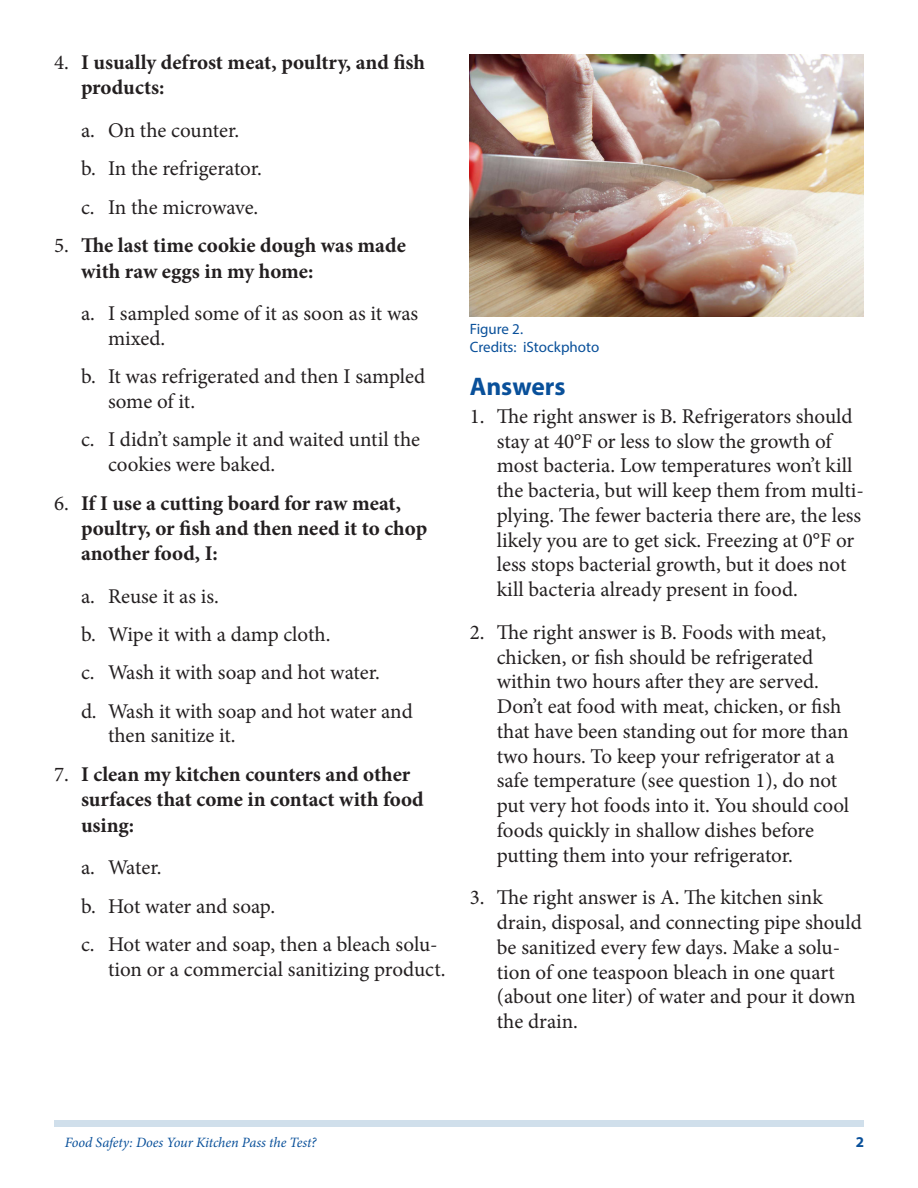
<style>
.page{position:relative;width:918px;height:1188px;background:#fff}
.page>*{position:absolute;margin:0;border:0;box-sizing:border-box;transform-origin:0 0}
.SectionHeading0{font:700 25.5px "Myriad Pro";color:#09509a}
.t1{font:21px/24.8px "Minion Pro";letter-spacing:-.005em;color:#231f20}
.t2{font:700 21px/25.2px "Minion Pro";color:#231f20}
.FigureCaption{font:15px/18px "Myriad Pro";color:#09509a}
.PageNumber{font:700 15px "Myriad Pro";color:#09509a}
.RunningTitleItalics{font:italic 14.25px "Minion Pro";letter-spacing:-.01em;color:#09509a}
.s1{font-weight:400}
</style>
<div class="page">
<div style="left:54px;top:1120px;width:810px;height:7px;background:#d0dfeb"></div>
<img style="left:470px;top:54px;width:394px;height:263px">
<p class="t2" style="left:81px;top:50px;width:346px;text-indent:-27px"><span class="s1">4.</span> I usually defrost meat, poultry, and fish products:</p>
<p class="t1" style="left:81px;top:118px;width:160px">a. On the counter.</p>
<p class="t1" style="left:81px;top:156px;width:183px">b. In the refrigerator.</p>
<p class="t1" style="left:81px;top:195px;width:179px">c. In the microwave.</p>
<p class="t2" style="left:81px;top:233px;width:326px;text-indent:-27px"><span class="s1">5.</span> The last time cookie dough was made with raw eggs in my home:</p>
<p class="t1" style="left:108px;top:301px;width:312px;text-indent:-27px">a. I sampled some of it as soon as it was mixed.</p>
<p class="t1" style="left:108px;top:364px;width:319px;text-indent:-27px">b. It was refrigerated and then I sampled some of it.</p>
<p class="t1" style="left:108px;top:427px;width:314px;text-indent:-27px">c. I didn’t sample it and waited until the cookies were baked.</p>
<p class="t2" style="left:81px;top:490px;width:348px;text-indent:-27px"><span class="s1">6.</span> If I use a cutting board for raw meat, poultry, or fish and then need it to chop another food, I:</p>
<p class="t1" style="left:81px;top:584px;width:139px">a. Reuse it as is.</p>
<p class="t1" style="left:81px;top:622px;width:251px">b. Wipe it with a damp cloth.</p>
<p class="t1" style="left:81px;top:660px;width:300px">c. Wash it with soap and hot water.</p>
<p class="t1" style="left:108px;top:699px;width:306px;text-indent:-27px">d. Wash it with soap and hot water and then sanitize it.</p>
<p class="t2" style="left:81px;top:762px;width:344px;text-indent:-27px"><span class="s1">7.</span> I clean my kitchen counters and other surfaces that come in contact with food using:</p>
<p class="t1" style="left:81px;top:855px;width:82px">a. Water.</p>
<p class="t1" style="left:81px;top:894px;width:196px">b. Hot water and soap.</p>
<p class="t1" style="left:108px;top:932px;width:339px;text-indent:-27px">c. Hot water and soap, then a bleach solu&shy;tion or a commercial sanitizing product.</p>
<p class="FigureCaption" style="left:470px;top:319px;width:131px">Figure 2.<br>Credits: iStockphoto</p>
<p class="SectionHeading0" style="left:470px;top:370px;width:97px">Answers</p>
<p class="t1" style="left:497px;top:404px;width:369px;text-indent:-27px">1. The right answer is B. Refrigerators should stay at 40°F or less to slow the growth of most bacteria. Low temperatures won’t kill the bacteria, but will keep them from multi&shy;plying. The fewer bacteria there are, the less likely you are to get sick. Freezing at 0°F or less stops bacterial growth, but it does not kill bacteria already present in food.</p>
<p class="t1" style="left:497px;top:620px;width:354px;text-indent:-27px">2. The right answer is B. Foods with meat, chicken, or fish should be refrigerated within two hours after they are served.<br>Don’t eat food with meat, chicken, or fish that have been standing out for more than two hours. To keep your refrigerator at a safe temperature (see question 1), do not put very hot foods into it. You should cool foods quickly in shallow dishes before putting them into your refrigerator.</p>
<p class="t1" style="left:497px;top:885px;width:367px;text-indent:-27px">3. The right answer is A. The kitchen sink drain, disposal, and connecting pipe should be sanitized every few days. Make a solu&shy;tion of one teaspoon bleach in one quart (about one liter) of water and pour it down the drain.</p>
<p class="RunningTitleItalics" style="left:65px;top:1133px;width:253px">Food Safety: Does Your Kitchen Pass the Test?</p>
<p class="PageNumber" style="left:856px;top:1133px;width:10px">2</p>
</div>
